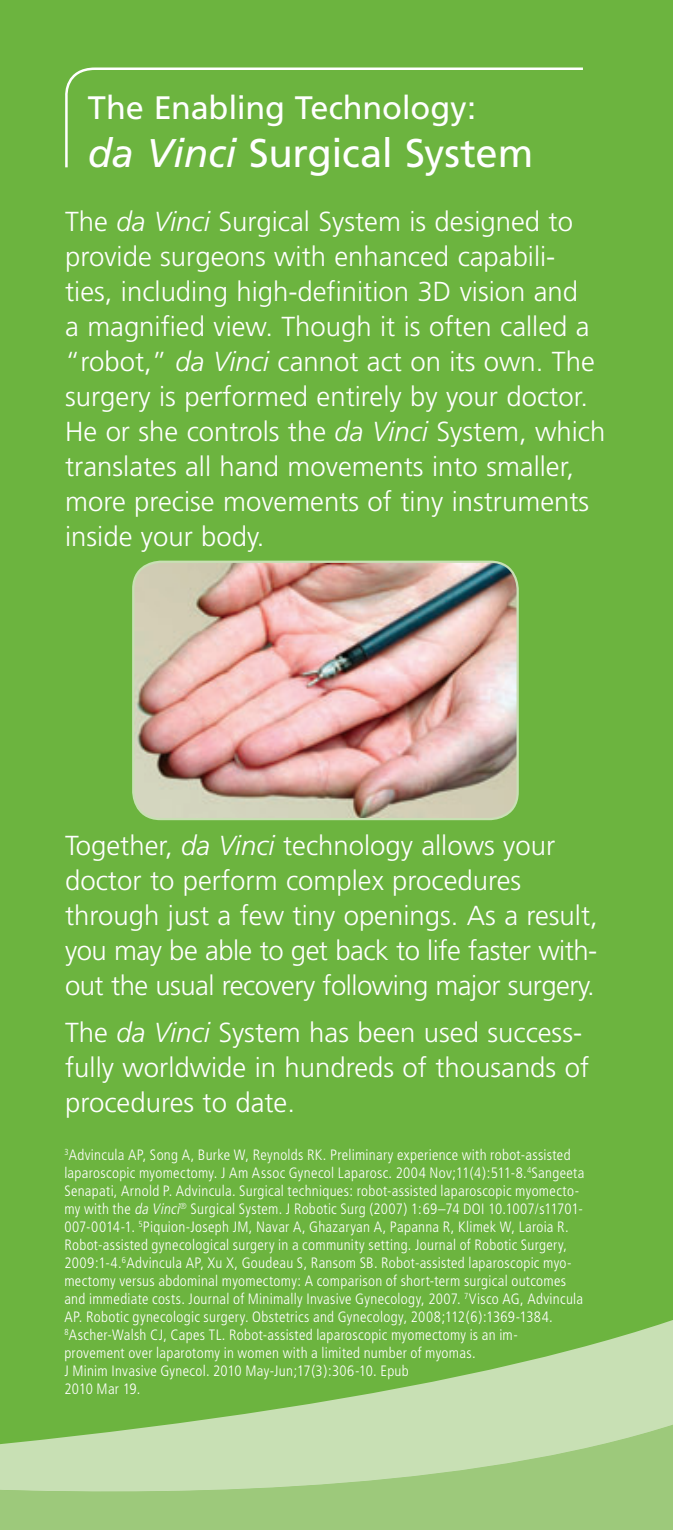
<style>
.page{position:relative;width:673px;height:1530px;background:#6cb43f}
.page>*{position:absolute;margin:0;border:0;box-sizing:border-box;transform-origin:0 0}
.t1{font:40px "Frutiger";letter-spacing:-.01em;color:#fff}
.t2{font:32.5px "Frutiger";letter-spacing:-.005em;color:#fff}
.t3{font:300 27.5px/35px "Frutiger";color:#fff}
.t4{font:300 condensed 15px/18px "Frutiger";letter-spacing:.02em;color:#fff}
.s1{font-style:italic}
</style>
<div class="page">
<svg style="left:0;top:1320px;width:673px;height:210px"></svg>
<img style="left:133px;top:562px;width:384px;height:257px">
<div style="left:132px;top:561px;width:387px;height:259px;border:2px solid #c8e0b4;border-radius:27px"></div>
<svg style="left:65px;top:67px;width:518px;height:101px"></svg>
<h2 class="t2" style="left:88px;top:89px;width:390px">The Enabling Technology:</h2>
<h1 class="t1" style="left:88px;top:129px;width:447px"><span class="s1">da Vinci</span> Surgical System</h1>
<p class="t3" style="left:65px;top:203px;width:541px">The <span class="s1">da Vinci</span> Surgical System is designed to provide surgeons with enhanced capabili&shy;ties, including high-definition 3D vision and<br>a magnified view. Though it is often called a “robot,” <span class="s1">da Vinci</span> cannot act on its own. The surgery is performed entirely by your doctor.<br>He or she controls the <span class="s1">da Vinci</span> System, which translates all hand movements into smaller, more precise movements of tiny instruments inside your body.</p>
<h3 class="t3" style="left:65px;top:828px;width:534px">Together, <span class="s1">da Vinci</span> technology allows your doctor to perform complex procedures through just a few tiny openings. As a result, you may be able to get back to life faster with&shy;out the usual recovery following major surgery.</h3>
<h3 class="t3" style="left:65px;top:1015px;width:525px">The <span class="s1">da Vinci</span> System has been used success&shy;fully worldwide in hundreds of thousands of procedures to date.</h3>
<p class="t4" style="left:64px;top:1146px;width:521px"><sup>3</sup>Advincula AP, Song A, Burke W, Reynolds RK. Preliminary experience with robot-assisted laparoscopic myomectomy. J Am Assoc Gynecol Laparosc. 2004 Nov;11(4):511-8.<sup>4</sup>Sangeeta Senapati, Arnold P. Advincula. Surgical techniques: robot-assisted laparoscopic myomecto&shy;my with the <span class="s1">da Vinci</span><sup>®</sup> Surgical System. J Robotic Surg (2007) 1:69–74 DOI 10.1007/s11701- 007-0014-1. <sup>5</sup>Piquion-Joseph JM, Navar A, Ghazaryan A, Papanna R, Klimek W, Laroia R.<br>Robot-assisted gynecological surgery in a community setting. Journal of Robotic Surgery, 2009:1-4.<sup>6</sup>Advincula AP, Xu X, Goudeau S, Ransom SB. Robot-assisted laparoscopic myo&shy;mectomy versus abdominal myomectomy: A comparison of short-term surgical outcomes and immediate costs. Journal of Minimally Invasive Gynecology, 2007. <sup>7</sup>Visco AG, Advincula AP. Robotic gynecologic surgery. Obstetrics and Gynecology, 2008;112(6):1369-1384.<br><sup>8</sup>Ascher-Walsh CJ, Capes TL. Robot-assisted laparoscopic myomectomy is an im-<br>provement over laparotomy in women with a limited number of myomas.<br>J Minim Invasive Gynecol. 2010 May-Jun;17(3):306-10. Epub<br>2010 Mar 19.</p>
</div>
